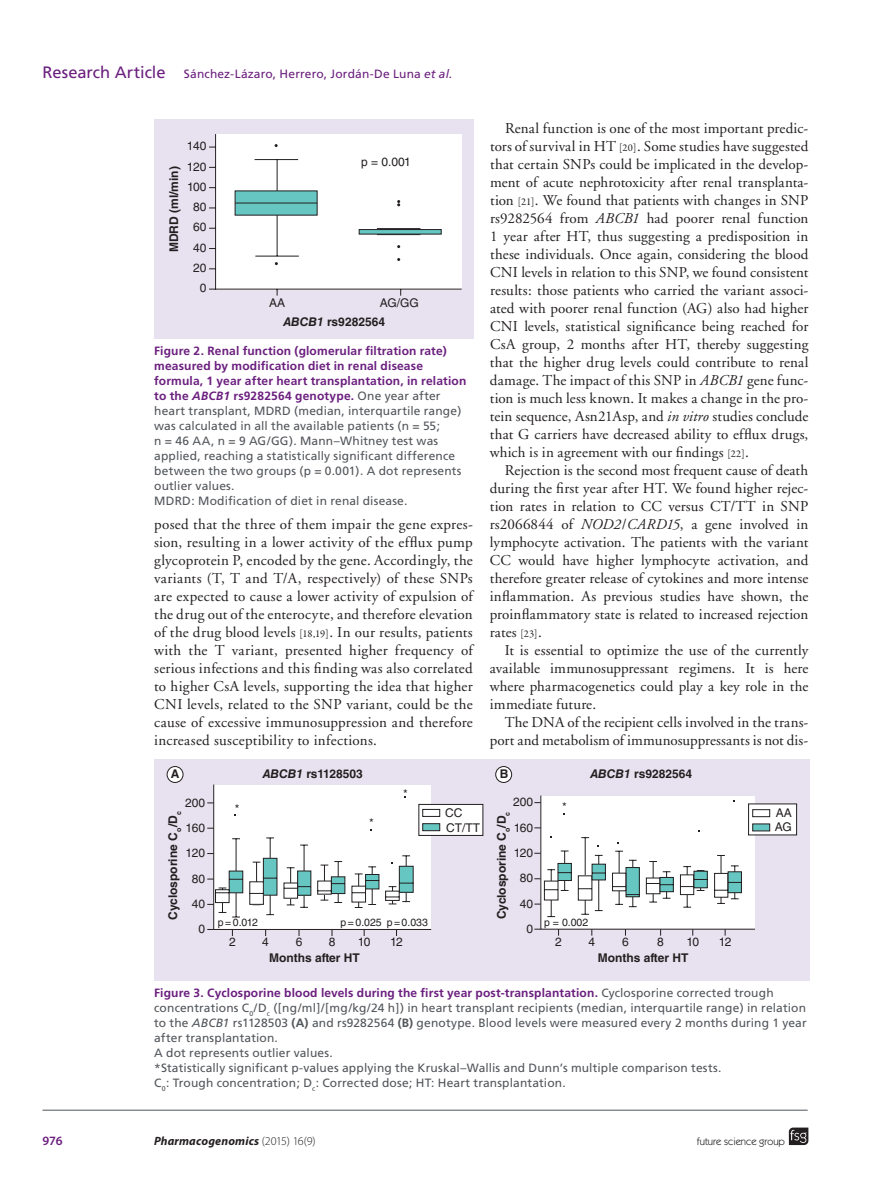
<style>
.page{position:relative;width:885px;height:1191px;background:#fff}
.page>*{position:absolute;margin:0;border:0;box-sizing:border-box;transform-origin:0 0}
.bodyindent{font:15px/18px "Adobe Garamond";letter-spacing:.01em;color:#231f20;text-align:justify}
.t1{font:600 12.75px "Myriad Pro";color:#6b1f7e}
.figurecaption{font:12px/15px "Frutiger";letter-spacing:.01em;color:#52555a}
.t2{font:700 12px "Helvetica LT Std";color:#231f20}
.t3{font:12px/25.3px "Helvetica LT Std";color:#231f20;text-align:right}
.t4{font:12px "Frutiger";letter-spacing:.01em;color:#6b1f7e}
.t5{font:italic 700 12px "Myriad Pro";letter-spacing:.015em;color:#231f20}
.t6{font:10.5px "Helvetica LT Std";color:#231f20}
.t7{font:10.5px "Itc Kabel";color:#231f20}
.s1{font-size:16.5px}
.s2{font-style:italic}
.s3{font-family:"Frutiger 65";font-weight:700;color:#6b1f7e}
.s4{font-family:"Frutiger 66";font-weight:700;font-style:italic;color:#6b1f7e}
.s5{font-family:"Garamond Premr Pro";font-size:10.5px}
.s6{font-family:"Frutiger 65";font-weight:700}
.s7{font-weight:300;font-style:normal}
</style>
<div class="page">
<svg style="left:788px;top:1127px;width:20px;height:18px"></svg>
<hr style="left:43px;top:1109px;width:764px;height:1px;background:#52555a">
<div style="left:154px;top:119px;width:319px;height:219px;background:#e8e2f0"></div>
<svg style="left:209px;top:134px;width:253px;height:162px;background:#eff3f4"></svg>
<hr style="left:235px;top:203px;width:82px;height:1px;background:#231f20">
<div style="left:154px;top:759px;width:655px;height:221px;background:#e8e2f0"></div>
<div style="left:213px;top:784px;width:218px;height:18px;background:#fff"></div>
<svg style="left:540px;top:795px;width:215px;height:135px;background:#fbfafb"></svg>
<svg style="left:207px;top:802px;width:535px;height:134px"></svg>
<div style="left:167px;top:766px;width:16px;height:16px;background:#fff;border-radius:50%"></div>
<div style="left:167px;top:766px;width:16px;height:17px;border:1px solid #231f20;border-radius:50%"></div>
<div style="left:495px;top:766px;width:16px;height:16px;background:#fff;border-radius:50%"></div>
<div style="left:495px;top:766px;width:17px;height:17px;border:1px solid #231f20;border-radius:50%"></div>
<div style="left:418px;top:804px;width:65px;height:32px;background:#fff;border:1px solid #231f20"></div>
<div style="left:422px;top:823px;width:18px;height:8px;background:#66c7c2;border:1px solid #231f20"></div>
<div style="left:422px;top:809px;width:18px;height:8px;background:#fff;border:1px solid #231f20"></div>
<div style="left:748px;top:803px;width:48px;height:32px;background:#fff"></div>
<div style="left:752px;top:823px;width:18px;height:8px;background:#66c7c2;border:1px solid #231f20"></div>
<div style="left:752px;top:809px;width:18px;height:8px;background:#fff;border:1px solid #231f20"></div>
<p class="t4" style="left:43px;top:67px;width:411px"><span class="s1">Research Article</span> Sánchez-Lázaro, Herrero, Jordán-De Luna <span class="s2">et al.</span></p>
<p class="t3" style="left:187px;top:136px;width:21px;line-height:20.2px">140<br>120<br>100<br>80<br>60<br>40<br>20<br>0</p>
<p class="t2" style="left:166px;top:252px;width:87px;rotate:-90deg">MDRD (ml/min)</p>
<p class="t3" style="left:361px;top:149px;width:51px">p = 0.001</p>
<p class="t3" style="left:269px;top:290px;width:18px">AA</p>
<p class="t3" style="left:379px;top:290px;width:40px">AG/GG</p>
<p class="t2" style="left:283px;top:314px;width:103px"><span class="s2">ABCB1</span> rs9282564</p>
<p class="figurecaption" style="left:154px;top:344px;width:313px"><span class="s3">Figure 2. Renal function (glomerular filtration rate) measured by modification diet in renal disease formula, 1 year after heart transplantation, in relation to the</span> <span class="s4">ABCB1</span> <span class="s3">rs9282564 genotype.</span> One year after heart transplant, MDRD (median, interquartile range) was calculated in all the available patients (n = 55;<br>n = 46 AA, n = 9 AG/GG). Mann–Whitney test was applied, reaching a statistically significant difference between the two groups (p = 0.001). A dot represents outlier values.<br>MDRD: Modification of diet in renal disease.</p>
<p class="bodyindent" style="left:154px;top:515px;width:320px">posed that the three of them impair the gene expres&shy;sion, resulting in a lower activity of the efflux pump glycoprotein P, encoded by the gene. Accordingly, the variants (T, T and T/A, respectively) of these SNPs are expected to cause a lower activity of expulsion of the drug out of the enterocyte, and therefore elevation of the drug blood levels <span class="s5">[18,19]</span>. In our results, patients with the T variant, presented higher frequency of serious infections and this finding was also correlated to higher CsA levels, supporting the idea that higher CNI levels, related to the SNP variant, could be the cause of excessive immunosuppression and therefore increased susceptibility to infections.</p>
<p class="bodyindent" style="left:490px;top:119px;width:320px;text-indent:15px">Renal function is one of the most important predic&shy;tors of survival in HT <span class="s5">[20]</span>. Some studies have suggested that certain SNPs could be implicated in the develop&shy;ment of acute nephrotoxicity after renal transplanta&shy;tion <span class="s5">[21]</span>. We found that patients with changes in SNP rs9282564 from <span class="s2">ABCB1</span> had poorer renal function 1 year after HT, thus suggesting a predisposition in these individuals. Once again, considering the blood CNI levels in relation to this SNP, we found consistent results: those patients who carried the variant associ&shy;ated with poorer renal function (AG) also had higher CNI levels, statistical significance being reached for CsA group, 2 months after HT, thereby suggesting that the higher drug levels could contribute to renal damage. The impact of this SNP in <span class="s2">ABCB1</span> gene func&shy;tion is much less known. It makes a change in the pro&shy;tein sequence, Asn21Asp, and <span class="s2">in vitro</span> studies conclude that G carriers have decreased ability to efflux drugs, which is in agreement with our findings <span class="s5">[22]</span>.</p>
<p class="bodyindent" style="left:490px;top:461px;width:320px;text-indent:15px">Rejection is the second most frequent cause of death during the first year after HT. We found higher rejec&shy;tion rates in relation to CC versus CT/TT in SNP rs2066844 of <span class="s2">NOD2</span>/<span class="s2">CARD15</span>, a gene involved in lymphocyte activation. The patients with the variant CC would have higher lymphocyte activation, and therefore greater release of cytokines and more intense inflammation. As previous studies have shown, the proinflammatory state is related to increased rejection rates <span class="s5">[23]</span>.</p>
<p class="bodyindent" style="left:490px;top:641px;width:320px;text-indent:15px">It is essential to optimize the use of the currently available immunosuppressant regimens. It is here where pharmacogenetics could play a key role in the immediate future.</p>
<p class="bodyindent" style="left:490px;top:713px;width:320px;text-align:right">The DNA of the recipient cells involved in the trans&shy;port and metabolism of immunosuppressants is not dis-</p>
<p class="t2" style="left:262px;top:766px;width:102px"><span class="s2">ABCB1</span> rs1128503</p>
<p class="t2" style="left:590px;top:766px;width:103px"><span class="s2">ABCB1</span> rs9282564</p>
<p class="t2" style="left:171px;top:766px;width:10px">A</p>
<p class="t2" style="left:499px;top:766px;width:10px">B</p>
<p class="t3" style="left:445px;top:805px;width:36px;line-height:14.7px;text-align:left">CC<br>CT/TT</p>
<p class="t3" style="left:774px;top:805px;width:19px;line-height:14.2px;text-align:left">AA<br>AG</p>
<p class="t3" style="left:403px;top:780px;width:6px">*</p>
<p class="t3" style="left:513px;top:789px;width:22px">200<br>160<br>120<br>80<br>40<br>0</p>
<p class="t3" style="left:185px;top:789px;width:22px">200</p>
<p class="t3" style="left:562px;top:794px;width:6px">*</p>
<p class="t3" style="left:235px;top:796px;width:6px">*</p>
<p class="t2" style="left:165px;top:919px;width:110px;rotate:-90deg">Cyclosporine C<sub>o</sub>/D<sub>c</sub></p>
<p class="t2" style="left:494px;top:919px;width:109px;rotate:-90deg">Cyclosporine C<sub>o</sub>/D<sub>c</sub></p>
<p class="t3" style="left:369px;top:810px;width:6px">*</p>
<p class="t3" style="left:185px;top:815px;width:21px">160<br>120<br>80<br>40<br>0</p>
<p class="t6" style="left:218px;top:916px;width:41px">p = 0.012</p>
<p class="t6" style="left:340px;top:916px;width:89px">p = 0.025 p = 0.033</p>
<p class="t6" style="left:544px;top:916px;width:46px">p = 0.002</p>
<p class="t3" style="left:390px;top:929px;width:14px">12</p>
<p class="t2" style="left:269px;top:950px;width:92px">Months after HT</p>
<p class="t3" style="left:555px;top:929px;width:8px">2</p>
<p class="t3" style="left:588px;top:929px;width:8px">4</p>
<p class="t3" style="left:622px;top:929px;width:8px">6</p>
<p class="t3" style="left:657px;top:929px;width:8px">8</p>
<p class="t3" style="left:686px;top:929px;width:14px">10</p>
<p class="t3" style="left:718px;top:929px;width:14px">12</p>
<p class="t2" style="left:597px;top:950px;width:92px">Months after HT</p>
<p class="t3" style="left:229px;top:929px;width:8px">2</p>
<p class="t3" style="left:262px;top:929px;width:8px">4</p>
<p class="t3" style="left:296px;top:929px;width:8px">6</p>
<p class="t3" style="left:328px;top:929px;width:8px">8</p>
<p class="t3" style="left:358px;top:929px;width:14px">10</p>
<p class="figurecaption" style="left:154px;top:985px;width:654px"><span class="s3">Figure 3. Cyclosporine blood levels during the first year post-transplantation.</span> Cyclosporine corrected trough concentrations C<sub>0</sub>/D<sub>c</sub> ([ng/ml]/[mg/kg/24 h]) in heart transplant recipients (median, interquartile range) in relation to the <span class="s2">ABCB1</span> rs1128503 <span class="s6">(A)</span> and rs9282564 <span class="s6">(B)</span> genotype. Blood levels were measured every 2 months during 1 year after transplantation.<br>A dot represents outlier values.<br>*Statistically significant p-values applying the Kruskal–Wallis and Dunn’s multiple comparison tests.<br>C<sub>0</sub>: Trough concentration; D<sub>c</sub>: Corrected dose; HT: Heart transplantation.</p>
<p class="t1" style="left:43px;top:1132px;width:21px">976</p>
<p class="t5" style="left:154px;top:1132px;width:163px">Pharmacogenomics <span class="s7">(2015) 16(9)</span></p>
<p class="t7" style="left:696px;top:1135px;width:90px">future science group</p>
</div>
